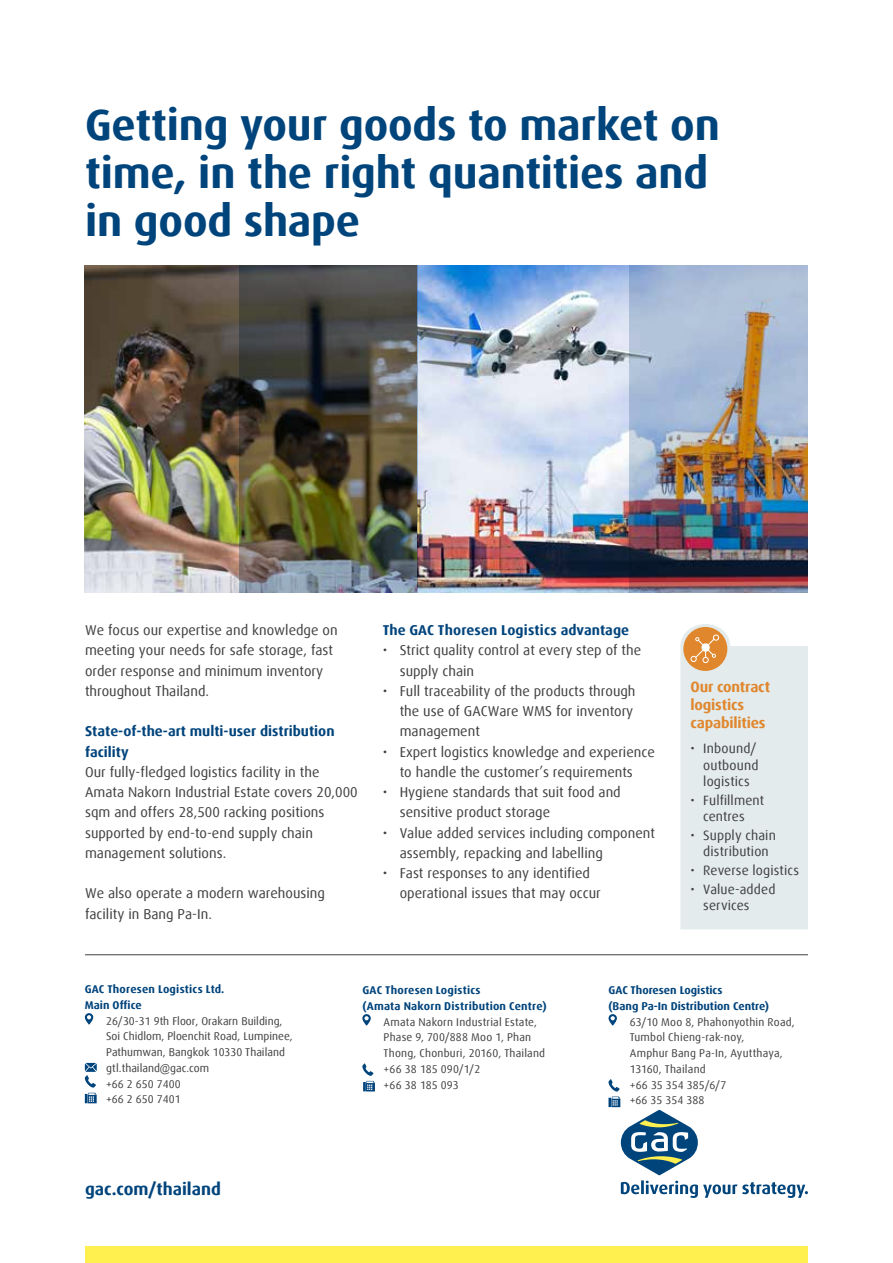
<style>
.page{position:relative;width:893px;height:1263px;background:#fff}
.page>*{position:absolute;margin:0;border:0;box-sizing:border-box;transform-origin:0 0}
.t1{font:700 43.5px/48px "Dax Offc";letter-spacing:-.005em;color:#00447c}
.t2{font:700 17.25px "Dax Offc";color:#00447c}
.t3{font:700 15px/18px "Dax Offc";letter-spacing:-.01em;color:#e0872e}
.t4{font:14.25px/20.2px "Dax Offc";color:#414042}
.t5{font:700 14.25px/20.2px "Dax Offc";color:#00447c}
.t6{font:13.5px/16.5px "Dax Offc";letter-spacing:.01em;color:#414042}
.t7{font:11.25px/15.8px "Dax Offc";letter-spacing:.005em;color:#414042}
.t8{font:700 11.25px/15.8px "Dax Offc";letter-spacing:.005em;color:#00447c}
</style>
<div class="page">
<img style="left:85px;top:265px;width:154px;height:327px">
<img style="left:417px;top:265px;width:212px;height:327px">
<img style="left:629px;top:265px;width:179px;height:327px">
<img style="left:239px;top:265px;width:178px;height:327px">
<hr style="left:85px;top:954px;width:723px;height:1px;background:#414042">
<svg style="left:85px;top:1013px;width:8px;height:12px"></svg>
<svg style="left:85px;top:1063px;width:12px;height:24px"></svg>
<svg style="left:85px;top:1093px;width:12px;height:10px"></svg>
<svg style="left:362px;top:1014px;width:9px;height:11px"></svg>
<svg style="left:608px;top:1014px;width:9px;height:11px"></svg>
<svg style="left:608px;top:1079px;width:200px;height:119px"></svg>
<svg style="left:680px;top:624px;width:128px;height:305px;background:#e4e8e6"></svg>
<svg style="left:362px;top:1063px;width:13px;height:28px"></svg>
<div style="left:85px;top:1246px;width:723px;height:17px;background:#fff04f"></div>
<h1 class="t1" style="left:85px;top:102px;width:636px">Getting your goods to market on time, in the right quantities and in good shape</h1>
<p class="t4" style="left:85px;top:620px;width:254px">We focus our expertise and knowledge on meeting your needs for safe storage, fast order response and minimum inventory throughout Thailand.</p>
<p class="t5" style="left:85px;top:721px;width:251px">State-of-the-art multi-user distribution facility</p>
<p class="t4" style="left:85px;top:762px;width:274px">Our fully-fledged logistics facility in the Amata Nakorn Industrial Estate covers 20,000 sqm and offers 28,500 racking positions supported by end-to-end supply chain management solutions.</p>
<p class="t4" style="left:85px;top:883px;width:241px">We also operate a modern warehousing facility in Bang Pa-In.</p>
<p class="t5" style="left:383px;top:620px;width:248px">The GAC Thoresen Logistics advantage</p>
<p class="t4" style="left:400px;top:640px;width:243px;text-indent:-17px">• Strict quality control at every step of the supply chain</p>
<p class="t4" style="left:400px;top:681px;width:237px;text-indent:-17px">• Full traceability of the products through the use of GACWare WMS for inventory management</p>
<p class="t4" style="left:383px;top:742px;width:274px;text-align:center">• Expert logistics knowledge and experience to handle the customer’s requirements</p>
<p class="t4" style="left:400px;top:782px;width:223px;text-indent:-17px">• Hygiene standards that suit food and sensitive product storage</p>
<p class="t4" style="left:400px;top:823px;width:257px;text-indent:-17px">• Value added services including component assembly, repacking and labelling</p>
<p class="t4" style="left:400px;top:863px;width:203px;text-indent:-17px">• Fast responses to any identified operational issues that may occur</p>
<p class="t3" style="left:690px;top:678px;width:81px">Our contract logistics capabilities</p>
<p class="t6" style="left:703px;top:740px;width:57px;text-indent:-13px">• Inbound/ outbound logistics</p>
<p class="t6" style="left:690px;top:792px;width:75px;text-align:center">• Fulfillment centres</p>
<p class="t6" style="left:690px;top:827px;width:87px;text-align:center">• Supply chain distribution</p>
<p class="t6" style="left:690px;top:862px;width:110px">• Reverse logistics</p>
<p class="t6" style="left:703px;top:881px;width:74px;text-indent:-13px">• Value-added services</p>
<p class="t8" style="left:85px;top:981px;width:141px">GAC Thoresen Logistics Ltd.<br>Main Office</p>
<p class="t7" style="left:106px;top:1013px;width:188px">26/30-31 9th Floor, Orakarn Building,<br>Soi Chidlom, Ploenchit Road, Lumpinee,<br>Pathumwan, Bangkok 10330 Thailand gtl.thailand@gac.com<br>+66 2 650 7400<br>+66 2 650 7401</p>
<p class="t2" style="left:85px;top:1178px;width:138px">gac.com/thailand</p>
<p class="t8" style="left:362px;top:982px;width:186px">GAC Thoresen Logistics<br>(Amata Nakorn Distribution Centre)</p>
<p class="t7" style="left:384px;top:1014px;width:163px">Amata Nakorn Industrial Estate,<br>Phase 9, 700/888 Moo 1, Phan<br>Thong, Chonburi, 20160, Thailand +66 38 185 090/1/2<br>+66 38 185 093</p>
<p class="t8" style="left:608px;top:982px;width:162px">GAC Thoresen Logistics<br>(Bang Pa-In Distribution Centre)</p>
<p class="t7" style="left:630px;top:1014px;width:166px">63/10 Moo 8, Phahonyothin Road,<br>Tumbol Chieng-rak-noy,<br>Amphur Bang Pa-In, Ayutthaya,<br>13160, Thailand<br>+66 35 354 385/6/7<br>+66 35 354 388</p>
</div>
